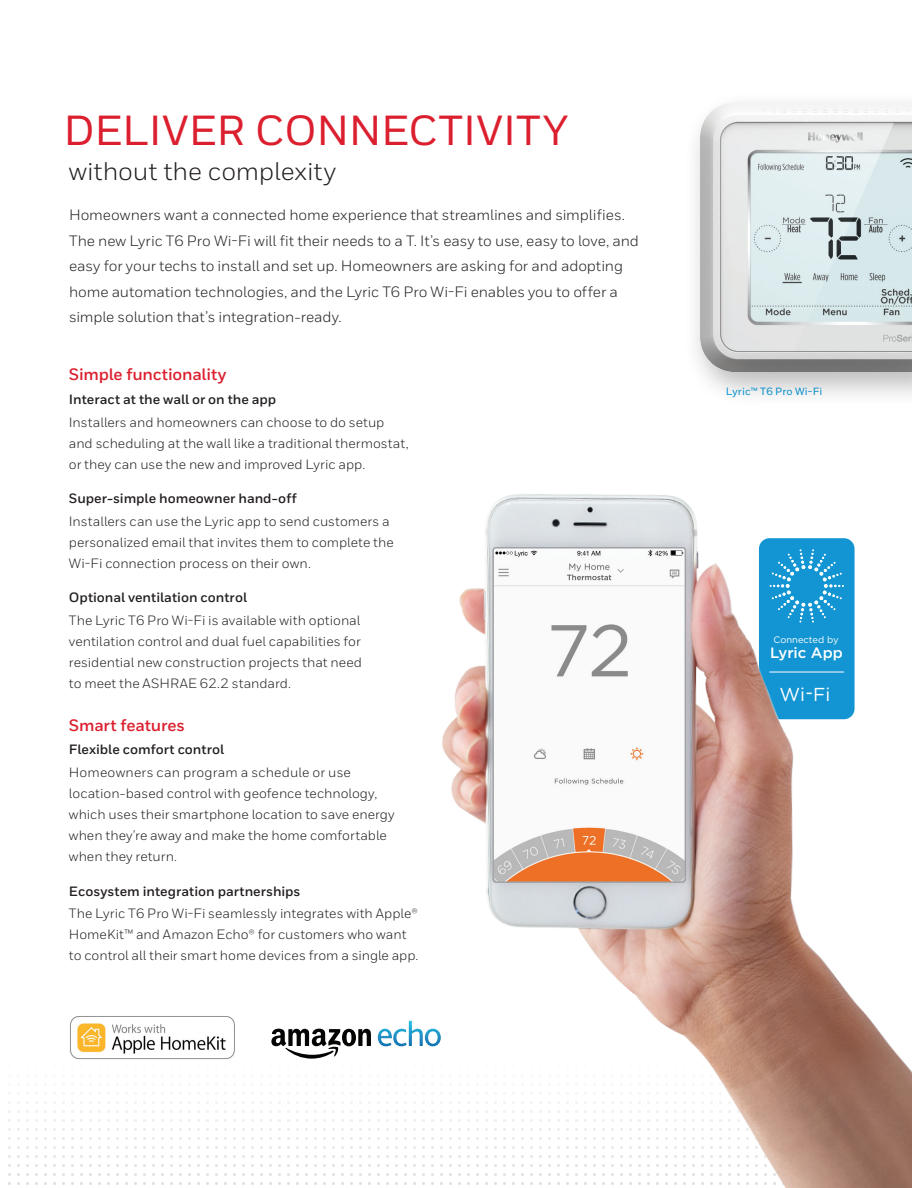
<style>
.page{position:relative;width:912px;height:1188px;background:#fff}
.page>*{position:absolute;margin:0;border:0;box-sizing:border-box;transform-origin:0 0}
.t1{font:500 42px "Honeywell Sans";color:#dc1f2e}
.t2{font:25.5px "Honeywell Sans";color:#231f20}
.t3{font:18.75px "Gotham";color:#fff}
.t4{font:700 16.5px "Honeywell Sans";letter-spacing:-.01em;color:#dc1f2e}
.t5{font:15px/25.5px "Honeywell Sans";letter-spacing:-.005em;color:#231f20}
.t6{font:500 15px "Gotham";color:#fff}
.t7{font:13.5px/21px "Honeywell Sans";color:#231f20}
.t8{font:700 13.5px "Honeywell Sans";color:#231f20}
.t9{font:500 10.5px "Honeywell Sans";letter-spacing:.015em;color:#0196d7}
.t10{font:9.3px "Gotham";color:#fff}
</style>
<div class="page">
<hr style="left:0;top:214px;width:3px;height:113px;background:#bfbfbf">
<img style="left:365px;top:494px;width:546px;height:694px">
<img style="left:495px;top:550px;width:188px;height:330px">
<div style="left:492px;top:547px;width:194px;height:336px;border:2px solid #a1a3a6;border-radius:3px"></div>
<img style="left:70px;top:1016px;width:165px;height:44px">
<svg style="left:378px;top:1021px;width:62px;height:25px"></svg>
<svg style="left:271px;top:1029px;width:100px;height:30px"></svg>
<div style="left:682px;top:91px;width:229px;height:317px;background:#231f20;opacity:.3"></div>
<img style="left:700px;top:102px;width:211px;height:270px">
<h1 class="t1" style="left:63px;top:105px;width:506px">DELIVER CONNECTIVITY</h1>
<h2 class="t2" style="left:69px;top:156px;width:269px">without the complexity</h2>
<p class="t5" style="left:69px;top:202px;width:571px">Homeowners want a connected home experience that streamlines and simplifies.<br>The new Lyric T6 Pro Wi-Fi will fit their needs to a T. It’s easy to use, easy to love, and easy for your techs to install and set up. Homeowners are asking for and adopting home automation technologies, and the Lyric T6 Pro Wi-Fi enables you to offer a simple solution that’s integration-ready.</p>
<p class="t4" style="left:69px;top:365px;width:159px">Simple functionality</p>
<p class="t8" style="left:69px;top:391px;width:209px">Interact at the wall or on the app</p>
<p class="t7" style="left:69px;top:412px;width:341px">Installers and homeowners can choose to do setup and scheduling at the wall like a traditional thermostat, or they can use the new and improved Lyric app.</p>
<p class="t8" style="left:69px;top:490px;width:229px">Super-simple homeowner hand-off</p>
<p class="t7" style="left:69px;top:511px;width:326px">Installers can use the Lyric app to send customers a personalized email that invites them to complete the<br>Wi-Fi connection process on their own.</p>
<p class="t8" style="left:69px;top:590px;width:179px">Optional ventilation control</p>
<p class="t7" style="left:69px;top:610px;width:294px">The Lyric T6 Pro Wi-Fi is available with optional ventilation control and dual fuel capabilities for residential new construction projects that need to meet the ASHRAE 62.2 standard.</p>
<p class="t4" style="left:69px;top:715px;width:118px">Smart features</p>
<p class="t8" style="left:69px;top:742px;width:157px">Flexible comfort control</p>
<p class="t7" style="left:69px;top:762px;width:327px">Homeowners can program a schedule or use location-based control with geofence technology, which uses their smartphone location to save energy when they’re away and make the home comfortable when they return.</p>
<p class="t8" style="left:69px;top:883px;width:233px">Ecosystem integration partnerships</p>
<p class="t7" style="left:69px;top:903px;width:351px">The Lyric T6 Pro Wi-Fi seamlessly integrates with Apple®<br>HomeKit™ and Amazon Echo® for customers who want to control all their smart home devices from a single app.</p>
<p class="t9" style="left:725px;top:385px;width:98px">Lyric™ T6 Pro Wi-Fi</p>
<p class="t10" style="left:773px;top:634px;width:67px">Connected by</p>
<p class="t6" style="left:769px;top:643px;width:74px">Lyric App</p>
<h3 class="t3" style="left:779px;top:682px;width:52px">Wi-Fi</h3>
</div>
